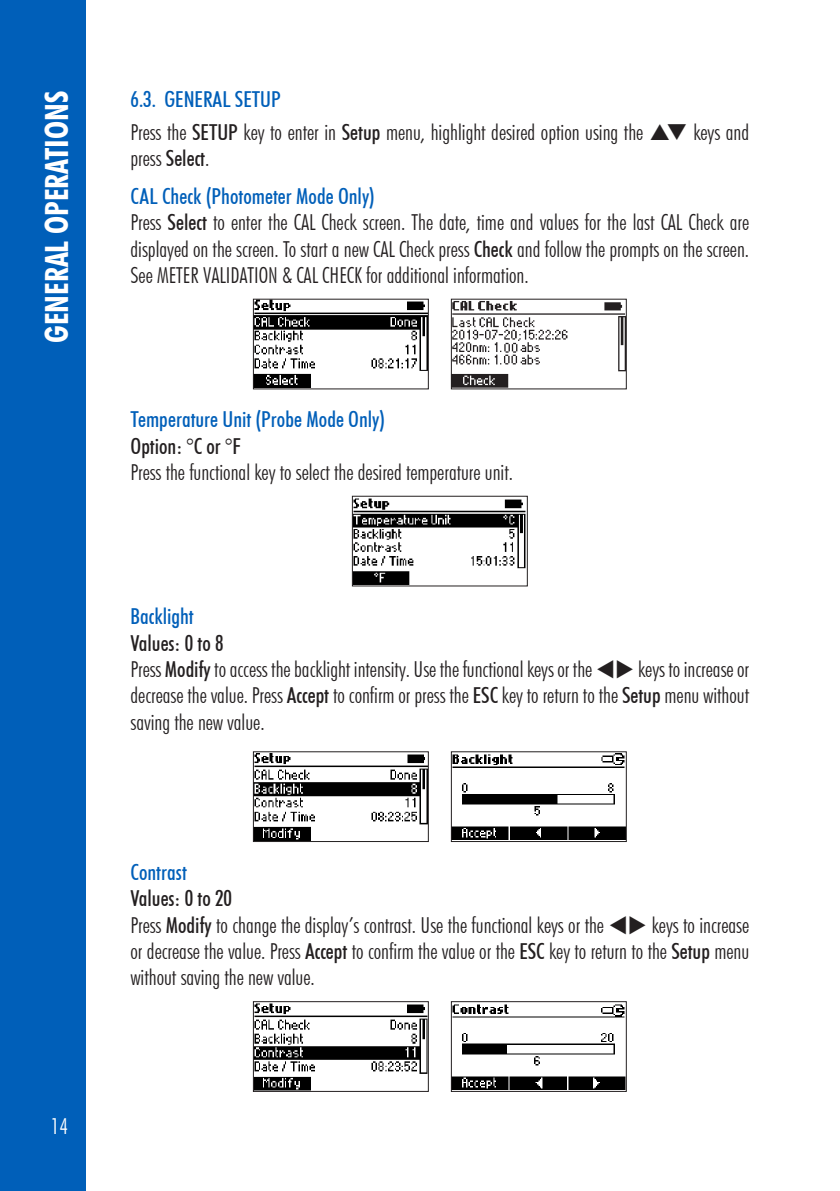
<style>
.page{position:relative;width:840px;height:1191px;background:#fff}
.page>*{position:absolute;margin:0;border:0;box-sizing:border-box;transform-origin:0 0}
.t1{font:700 condensed 32px "Futura BT";color:#fff}
.t2{font:300 condensed 22px/26.4px "Futura BT";color:#231f20}
.t3{font:500 condensed 22px/37.8px "Futura BT";color:#005fb9}
.t4{font:500 condensed 22px "Futura BT";color:#231f20}
.t5{font:300 condensed 22px "Futura BT";color:#fff}
.s1{font-weight:500;color:#005fb9}
.s2{font-weight:500}
.s3{font-weight:300;color:#231f20}
.s4{color:#231f20}
</style>
<div class="page">
<div style="left:0;top:0;width:85px;height:1191px;background:#005fb9"></div>
<img style="left:255px;top:301px;width:171px;height:86px">
<div style="left:253px;top:299px;width:175px;height:90px;border:1px solid #231f20"></div>
<img style="left:452px;top:301px;width:172px;height:86px">
<img style="left:353px;top:498px;width:172px;height:86px">
<div style="left:351px;top:496px;width:176px;height:90px;border:1px solid #231f20"></div>
<img style="left:255px;top:753px;width:171px;height:87px">
<div style="left:253px;top:751px;width:175px;height:91px;border:1px solid #231f20"></div>
<img style="left:452px;top:753px;width:172px;height:87px">
<div style="left:450px;top:751px;width:176px;height:91px;border:1px solid #231f20"></div>
<img style="left:255px;top:1003px;width:171px;height:87px">
<div style="left:253px;top:1001px;width:175px;height:91px;border:1px solid #231f20"></div>
<img style="left:452px;top:1004px;width:172px;height:86px">
<div style="left:450px;top:1001px;width:176px;height:91px;border:1px solid #231f20"></div>
<h1 class="t1" style="left:37px;top:343px;width:254px;rotate:-90deg">GENERAL OPERATIONS</h1>
<p class="t2" style="left:130px;top:83px;width:619px;line-height:32px"><span class="s1">6.3. GENERAL SETUP<br></span>Press the <span class="s2">SETUP</span> key to enter in <span class="s2">Setup</span> menu, highlight desired option using the ❑ keys and</p>
<p class="t3" style="left:130px;top:139px;width:246px"><span class="s3">press</span> <span class="s4">Select</span><span class="s3">.<br></span>CAL Check (Photometer Mode Only)</p>
<p class="t2" style="left:130px;top:209px;width:619px;text-align:justify">Press <span class="s2">Select</span> to enter the CAL Check screen. The date, time and values for the last CAL Check are displayed on the screen. To start a new CAL Check press <span class="s2">Check</span> and follow the prompts on the screen.<br>See METER VALIDATION &amp; CAL CHECK for additional information.</p>
<p class="t3" style="left:130px;top:400px;width:256px">Temperature Unit (Probe Mode Only)</p>
<p class="t4" style="left:130px;top:432px;width:112px">Option: °C or °F</p>
<p class="t2" style="left:130px;top:459px;width:384px">Press the functional key to select the desired temperature unit.</p>
<p class="t3" style="left:130px;top:597px;width:65px">Backlight</p>
<p class="t2" style="left:130px;top:629px;width:619px"><span class="s2">Values: 0 to 8<br></span>Press <span class="s2">Modify</span> to access the backlight intensity. Use the functional keys or the ▼◆ keys to increase or decrease the value. Press <span class="s2">Accept</span> to confirm or press the <span class="s2">ESC</span> key to return to the <span class="s2">Setup</span> menu without saving the new value.</p>
<p class="t5" style="left:51px;top:1113px;width:19px">14</p>
<p class="t3" style="left:130px;top:853px;width:58px">Contrast</p>
<p class="t2" style="left:130px;top:885px;width:619px"><span class="s2">Values: 0 to 20<br></span>Press <span class="s2">Modify</span> to change the display’s contrast. Use the functional keys or the ▼◆ keys to increase or decrease the value. Press <span class="s2">Accept</span> to confirm the value or the <span class="s2">ESC</span> key to return to the <span class="s2">Setup</span> menu without saving the new value.</p>
</div>
